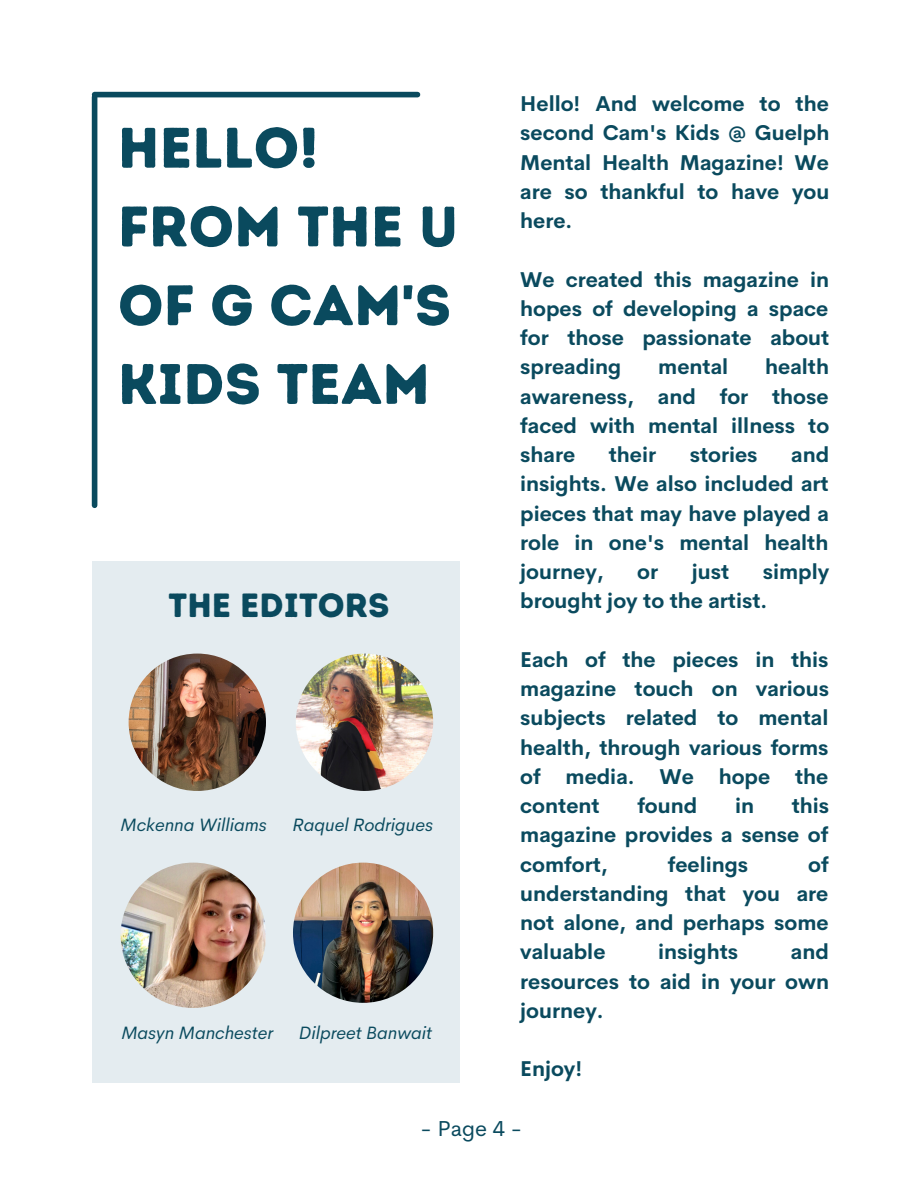
<style>
.page{position:relative;width:918px;height:1188px;background:#fff}
.page>*{position:absolute;margin:0;border:0;box-sizing:border-box;transform-origin:0 0}
.t1{font:57px/78.8px "Intro Rust Base";color:#0a4a5e}
.t2{font:33.6px "Intro Rust Base";color:#0a4a5e}
.t3{font:21.75px "Cerebri Sans";color:#0a4a5e}
.t4{font:700 21px/29.2px "Cerebri Sans";color:#0a4a5e;text-align:justify}
.t5{font:italic 18px "Cerebri Sans";color:#0a4a5e}
</style>
<div class="page">
<div style="left:95px;top:92px;width:323px;height:5px;background:#0a4a5e"></div>
<div style="left:92px;top:97px;width:5px;height:408px;background:#0a4a5e"></div>
<div style="left:92px;top:561px;width:368px;height:521px;background:#e4ecf0"></div>
<img style="left:296px;top:654px;width:137px;height:137px;border-radius:50%">
<img style="left:129px;top:654px;width:137px;height:137px;border-radius:50%">
<img style="left:121px;top:863px;width:145px;height:145px;border-radius:50%">
<img style="left:293px;top:863px;width:140px;height:140px;border-radius:50%">
<h1 class="t1" style="left:118px;top:108px;width:342px">HELLO!<br>FROM THE U<br>OF G CAM'S<br>KIDS TEAM</h1>
<h2 class="t2" style="left:169px;top:585px;width:222px">THE EDITORS</h2>
<p class="t5" style="left:121px;top:813px;width:148px">Mckenna Williams</p>
<p class="t5" style="left:293px;top:813px;width:142px">Raquel Rodrigues</p>
<p class="t5" style="left:121px;top:1021px;width:153px">Masyn Manchester</p>
<p class="t5" style="left:299px;top:1021px;width:135px">Dilpreet Banwait</p>
<p class="t4" style="left:520px;top:89px;width:311px">Hello! And welcome to the second Cam's Kids @ Guelph Mental Health Magazine! We are so thankful to have you here.</p>
<p class="t4" style="left:520px;top:265px;width:311px">We created this magazine in hopes of developing a space for those passionate about spreading</p>
<p class="t4" style="left:520px;top:352px;width:310px;text-indent:245px">health awareness, and for those faced with mental illness to share</p>
<p class="t4" style="left:658px;top:352px;width:71px">mental</p>
<p class="t4" style="left:520px;top:440px;width:310px;text-indent:271px">and insights. We also included art pieces that may have played a role in one's mental health journey,</p>
<p class="t4" style="left:609px;top:440px;width:49px">their</p>
<p class="t4" style="left:690px;top:440px;width:69px">stories</p>
<p class="t4" style="left:520px;top:557px;width:310px;text-indent:243px">simply brought joy to the artist.</p>
<p class="t4" style="left:520px;top:645px;width:310px">Each of the pieces in this magazine touch on various subjects related to mental health, through various forms of media. We hope the content</p>
<p class="t4" style="left:637px;top:557px;width:22px">or</p>
<p class="t4" style="left:692px;top:557px;width:39px">just</p>
<p class="t4" style="left:520px;top:791px;width:310px;text-indent:272px">this magazine provides a sense of comfort,</p>
<p class="t4" style="left:637px;top:791px;width:61px">found</p>
<p class="t4" style="left:735px;top:791px;width:21px">in</p>
<p class="t4" style="left:520px;top:850px;width:310px;text-indent:288px">of understanding that you are not alone, and perhaps some valuable</p>
<p class="t4" style="left:668px;top:850px;width:82px">feelings</p>
<p class="t4" style="left:520px;top:937px;width:310px;text-indent:271px">and resources to aid in your own journey.</p>
<p class="t4" style="left:520px;top:1054px;width:64px">Enjoy!</p>
<p class="t4" style="left:658px;top:937px;width:81px">insights</p>
<p class="t3" style="left:421px;top:1114px;width:103px">- Page 4 -</p>
</div>
